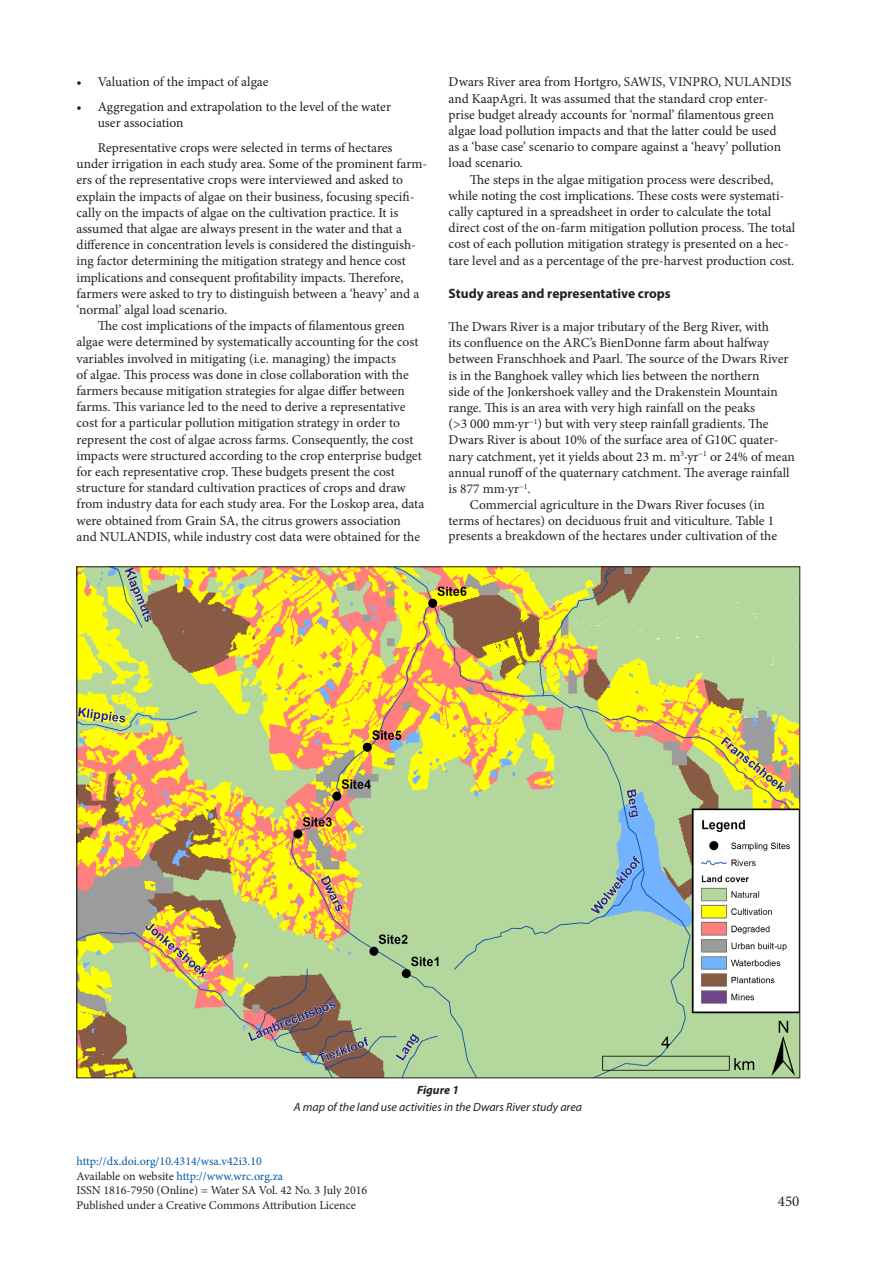
<style>
.page{position:relative;width:893px;height:1263px;background:#fff}
.page>*{position:absolute;margin:0;border:0;box-sizing:border-box;transform-origin:0 0}
.t1{font:15px "Minion Pro";color:#231f20}
.Body_indent{font:13.5px/16.2px "Minion Pro";color:#231f20}
.Body{font:13.5px/16.2px "Minion Pro";color:#231f20}
.Kop_2{font:700 13.5px "Myriad Pro";color:#231f20}
.t2{font:12px/14.4px "Minion Pro";color:#231f20}
.t3{font:italic 12px "Myriad Pro";color:#231f20}
.Caption_heading{font:italic 700 12px "Myriad Pro";color:#231f20}
.s1{color:#015aaa}
</style>
<div class="page">
<img style="left:79px;top:568px;width:719px;height:508px">
<p class="Body_indent" style="left:77px;top:74px;width:194px">• Valuation of the impact of algae</p>
<p class="Body_indent" style="left:98px;top:99px;width:295px;text-indent:-21px">• Aggregation and extrapolation to the level of the water user association</p>
<p class="Body_indent" style="left:77px;top:140px;width:352px;text-indent:21px">Representative crops were selected in terms of hectares under irrigation in each study area. Some of the prominent farm&shy;ers of the representative crops were interviewed and asked to explain the impacts of algae on their business, focusing specifi&shy;cally on the impacts of algae on the cultivation practice. It is assumed that algae are always present in the water and that a difference in concentration levels is considered the distinguish&shy;ing factor determining the mitigation strategy and hence cost implications and consequent profitability impacts. Therefore, farmers were asked to try to distinguish between a ‘heavy’ and a ‘normal’ algal load scenario.</p>
<p class="Body_indent" style="left:77px;top:318px;width:349px;text-indent:21px">The cost implications of the impacts of filamentous green algae were determined by systematically accounting for the cost variables involved in mitigating (i.e. managing) the impacts<br>of algae. This process was done in close collaboration with the farmers because mitigation strategies for algae differ between farms. This variance led to the need to derive a representative cost for a particular pollution mitigation strategy in order to represent the cost of algae across farms. Consequently, the cost impacts were structured according to the crop enterprise budget for each representative crop. These budgets present the cost structure for standard cultivation practices of crops and draw from industry data for each study area. For the Loskop area, data were obtained from Grain SA, the citrus growers association and NULANDIS, while industry cost data were obtained for the</p>
<p class="Body_indent" style="left:449px;top:74px;width:345px">Dwars River area from Hortgro, SAWIS, VINPRO, NULANDIS and KaapAgri. It was assumed that the standard crop enter&shy;prise budget already accounts for ‘normal’ filamentous green algae load pollution impacts and that the latter could be used<br>as a ‘base case’ scenario to compare against a ‘heavy’ pollution load scenario.</p>
<p class="Body_indent" style="left:449px;top:171px;width:348px;text-indent:21px">The steps in the algae mitigation process were described, while noting the cost implications. These costs were systemati&shy;cally captured in a spreadsheet in order to calculate the total direct cost of the on-farm mitigation pollution process. The total cost of each pollution mitigation strategy is presented on a hec&shy;tare level and as a percentage of the pre-harvest production cost.</p>
<p class="Kop_2" style="left:449px;top:284px;width:224px">Study areas and representative crops</p>
<p class="Body" style="left:449px;top:319px;width:348px">The Dwars River is a major tributary of the Berg River, with<br>its confluence on the ARC’s BienDonne farm about halfway between Franschhoek and Paarl. The source of the Dwars River is in the Banghoek valley which lies between the northern<br>side of the Jonkershoek valley and the Drakenstein Mountain range. This is an area with very high rainfall on the peaks<br>(&gt;3 000 mm∙yr<sup>−1</sup>) but with very steep rainfall gradients. The Dwars River is about 10% of the surface area of G10C quater&shy;nary catchment, yet it yields about 23 m. m<sup>3</sup>∙yr<sup>−1</sup> or 24% of mean annual runoff of the quaternary catchment. The average rainfall is 877 mm∙yr<sup>−1</sup>.</p>
<p class="Body_indent" style="left:449px;top:497px;width:330px;line-height:15.8px;text-indent:21px">Commercial agriculture in the Dwars River focuses (in terms of hectares) on deciduous fruit and viticulture. Table 1 presents a breakdown of the hectares under cultivation of the</p>
<p class="Caption_heading" style="left:417px;top:1082px;width:43px">Figure 1</p>
<p class="t3" style="left:294px;top:1099px;width:290px">A map of the land use activities in the Dwars River study area</p>
<p class="t2" style="left:77px;top:1154px;width:292px"><span class="s1">http://dx.doi.org/10.4314/wsa.v42i3.10<br></span>Available on website <span class="s1">http://www.wrc.org.za<br></span>ISSN 1816-7950 (Online) = Water SA Vol. 42 No. 3 July 2016<br>Published under a Creative Commons Attribution Licence</p>
<p class="t1" style="left:778px;top:1191px;width:23px">450</p>
</div>
